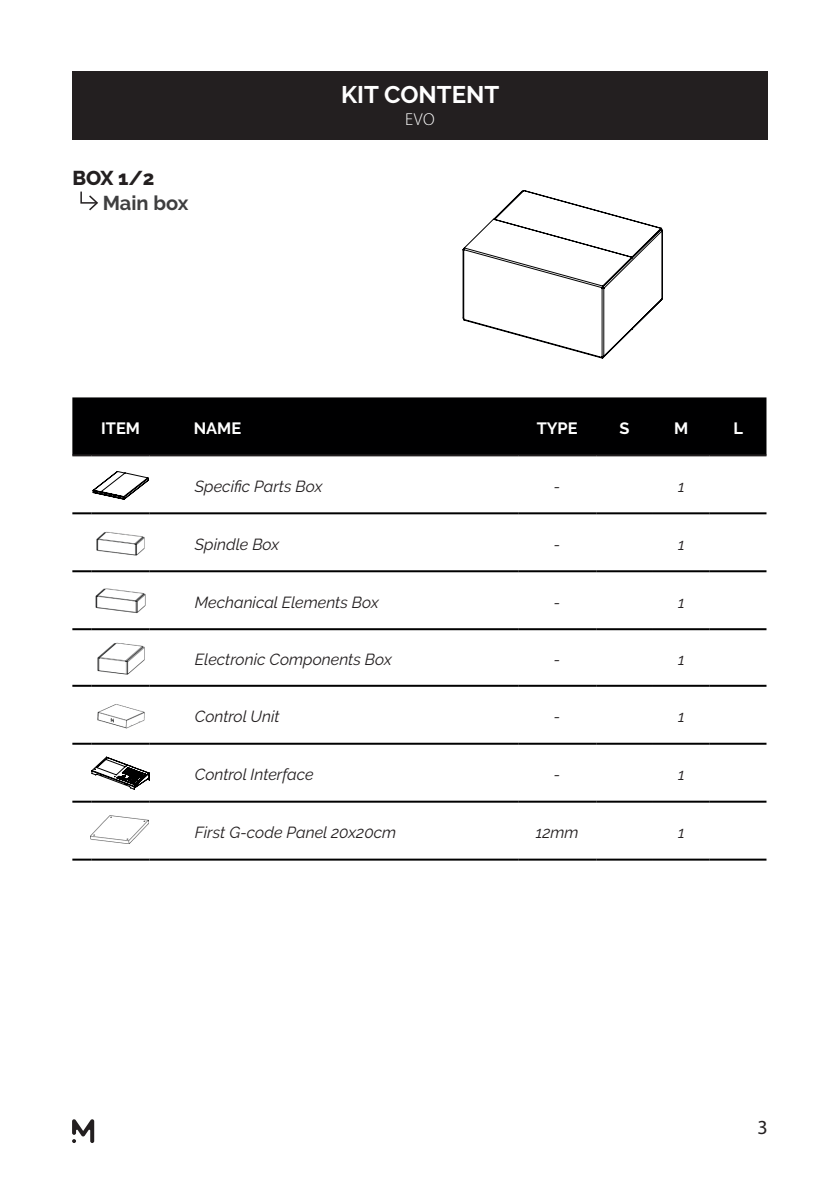
<style>
.page{position:relative;width:840px;height:1191px;background:#fff}
.page>*{position:absolute;margin:0;border:0;box-sizing:border-box;transform-origin:0 0}
.t1{font:700 24px "Raleway";color:#fff}
.t2{font:700 20px "Raleway";color:#3e3e3f}
.t3{font:800 20px "Raleway";color:#231f20}
.t4{font:20px "Myriad Pro";color:#231f20}
.t5{font:300 17.2px "Myriad Pro";color:#fff}
.t6{font:700 16.4px "Raleway";color:#fff}
.t7{font:italic 16px "Raleway";color:#231f20}
</style>
<div class="page">
<svg style="left:72px;top:1119px;width:22px;height:24px"></svg>
<svg style="left:462px;top:190px;width:200px;height:169px"></svg>
<div style="left:72px;top:72px;width:695px;height:68px;background:#231f20"></div>
<svg style="left:80px;top:191px;width:18px;height:20px"></svg>
<div style="left:72px;top:397px;width:694px;height:57px;background:#000001"></div>
<hr style="left:72px;top:454px;width:20px;height:2px;background:#231f20">
<hr style="left:92px;top:454px;width:58px;height:2px;background:#231f20">
<hr style="left:150px;top:454px;width:368px;height:2px;background:#231f20">
<hr style="left:518px;top:454px;width:78px;height:2px;background:#231f20">
<hr style="left:596px;top:454px;width:56px;height:2px;background:#231f20">
<hr style="left:652px;top:454px;width:57px;height:2px;background:#231f20">
<hr style="left:709px;top:454px;width:57px;height:2px;background:#231f20">
<hr style="left:72px;top:512px;width:20px;height:2px;background:#000">
<hr style="left:92px;top:512px;width:58px;height:2px;background:#000">
<hr style="left:150px;top:512px;width:368px;height:2px;background:#000">
<hr style="left:518px;top:512px;width:78px;height:2px;background:#000">
<hr style="left:596px;top:512px;width:56px;height:2px;background:#000">
<hr style="left:652px;top:512px;width:57px;height:2px;background:#000">
<hr style="left:709px;top:512px;width:57px;height:2px;background:#000">
<hr style="left:72px;top:570px;width:20px;height:2px;background:#000">
<hr style="left:92px;top:570px;width:58px;height:2px;background:#000">
<hr style="left:150px;top:570px;width:368px;height:2px;background:#000">
<hr style="left:518px;top:570px;width:78px;height:2px;background:#000">
<hr style="left:596px;top:570px;width:56px;height:2px;background:#000">
<hr style="left:652px;top:570px;width:57px;height:2px;background:#000">
<hr style="left:709px;top:570px;width:57px;height:2px;background:#000">
<hr style="left:72px;top:628px;width:20px;height:2px;background:#000">
<hr style="left:92px;top:628px;width:58px;height:2px;background:#000">
<hr style="left:150px;top:628px;width:368px;height:2px;background:#000">
<hr style="left:518px;top:628px;width:78px;height:2px;background:#000">
<hr style="left:596px;top:628px;width:56px;height:2px;background:#000">
<hr style="left:652px;top:628px;width:57px;height:2px;background:#000">
<hr style="left:709px;top:628px;width:57px;height:2px;background:#000">
<hr style="left:72px;top:685px;width:20px;height:2px;background:#000">
<hr style="left:92px;top:685px;width:58px;height:2px;background:#000">
<hr style="left:150px;top:685px;width:368px;height:2px;background:#000">
<hr style="left:518px;top:685px;width:78px;height:2px;background:#000">
<hr style="left:596px;top:685px;width:56px;height:2px;background:#000">
<hr style="left:652px;top:685px;width:57px;height:2px;background:#000">
<hr style="left:709px;top:685px;width:57px;height:2px;background:#000">
<hr style="left:72px;top:742px;width:20px;height:2px;background:#000">
<hr style="left:92px;top:742px;width:58px;height:2px;background:#000">
<hr style="left:150px;top:742px;width:368px;height:2px;background:#000">
<hr style="left:518px;top:742px;width:78px;height:2px;background:#000">
<hr style="left:596px;top:742px;width:56px;height:2px;background:#000">
<hr style="left:652px;top:742px;width:57px;height:2px;background:#000">
<hr style="left:709px;top:742px;width:57px;height:2px;background:#000">
<hr style="left:72px;top:800px;width:20px;height:2px;background:#000">
<hr style="left:92px;top:800px;width:58px;height:2px;background:#000">
<hr style="left:150px;top:800px;width:368px;height:2px;background:#000">
<hr style="left:518px;top:800px;width:78px;height:2px;background:#000">
<hr style="left:596px;top:800px;width:56px;height:2px;background:#000">
<hr style="left:652px;top:800px;width:57px;height:2px;background:#000">
<hr style="left:709px;top:800px;width:57px;height:2px;background:#000">
<hr style="left:72px;top:858px;width:20px;height:2px;background:#000">
<hr style="left:92px;top:858px;width:58px;height:2px;background:#000">
<hr style="left:150px;top:858px;width:368px;height:2px;background:#000">
<hr style="left:518px;top:858px;width:78px;height:2px;background:#000">
<hr style="left:596px;top:858px;width:56px;height:2px;background:#000">
<hr style="left:652px;top:858px;width:57px;height:2px;background:#000">
<hr style="left:709px;top:858px;width:57px;height:2px;background:#000">
<svg style="left:92px;top:471px;width:57px;height:29px"></svg>
<img style="left:96px;top:531px;width:49px;height:25px">
<img style="left:95px;top:588px;width:51px;height:26px">
<img style="left:97px;top:642px;width:48px;height:33px">
<img style="left:97px;top:704px;width:48px;height:25px">
<svg style="left:91px;top:757px;width:59px;height:32px"></svg>
<img style="left:91px;top:815px;width:58px;height:28px">
<p class="t3" style="left:72px;top:166px;width:83px">BOX 1/2</p>
<p class="t2" style="left:103px;top:192px;width:87px">Main box</p>
<p class="t1" style="left:341px;top:80px;width:160px">KIT CONTENT</p>
<p class="t5" style="left:405px;top:110px;width:31px">EVO</p>
<p class="t6" style="left:101px;top:419px;width:40px">ITEM</p>
<p class="t6" style="left:194px;top:419px;width:49px">NAME</p>
<p class="t6" style="left:536px;top:419px;width:42px">TYPE</p>
<p class="t6" style="left:619px;top:419px;width:12px">S</p>
<p class="t6" style="left:674px;top:419px;width:16px">M</p>
<p class="t6" style="left:733px;top:419px;width:11px">L</p>
<p class="t7" style="left:195px;top:477px;width:129px">Specific Parts Box</p>
<p class="t7" style="left:553px;top:477px;width:8px">-</p>
<p class="t7" style="left:677px;top:477px;width:8px">1</p>
<p class="t7" style="left:195px;top:535px;width:86px">Spindle Box</p>
<p class="t7" style="left:553px;top:535px;width:8px">-</p>
<p class="t7" style="left:677px;top:535px;width:8px">1</p>
<p class="t7" style="left:195px;top:593px;width:185px">Mechanical Elements Box</p>
<p class="t7" style="left:553px;top:593px;width:8px">-</p>
<p class="t7" style="left:677px;top:593px;width:8px">1</p>
<p class="t7" style="left:195px;top:650px;width:198px">Electronic Components Box</p>
<p class="t7" style="left:553px;top:650px;width:8px">-</p>
<p class="t7" style="left:677px;top:650px;width:8px">1</p>
<p class="t7" style="left:195px;top:707px;width:86px">Control Unit</p>
<p class="t7" style="left:553px;top:707px;width:8px">-</p>
<p class="t7" style="left:677px;top:707px;width:8px">1</p>
<p class="t7" style="left:195px;top:765px;width:120px">Control Interface</p>
<p class="t7" style="left:553px;top:765px;width:8px">-</p>
<p class="t7" style="left:677px;top:765px;width:8px">1</p>
<p class="t7" style="left:195px;top:823px;width:203px">First G-code Panel 20x20cm</p>
<p class="t7" style="left:535px;top:823px;width:44px">12mm</p>
<p class="t7" style="left:677px;top:823px;width:8px">1</p>
<p class="t4" style="left:757px;top:1115px;width:12px">3</p>
</div>
